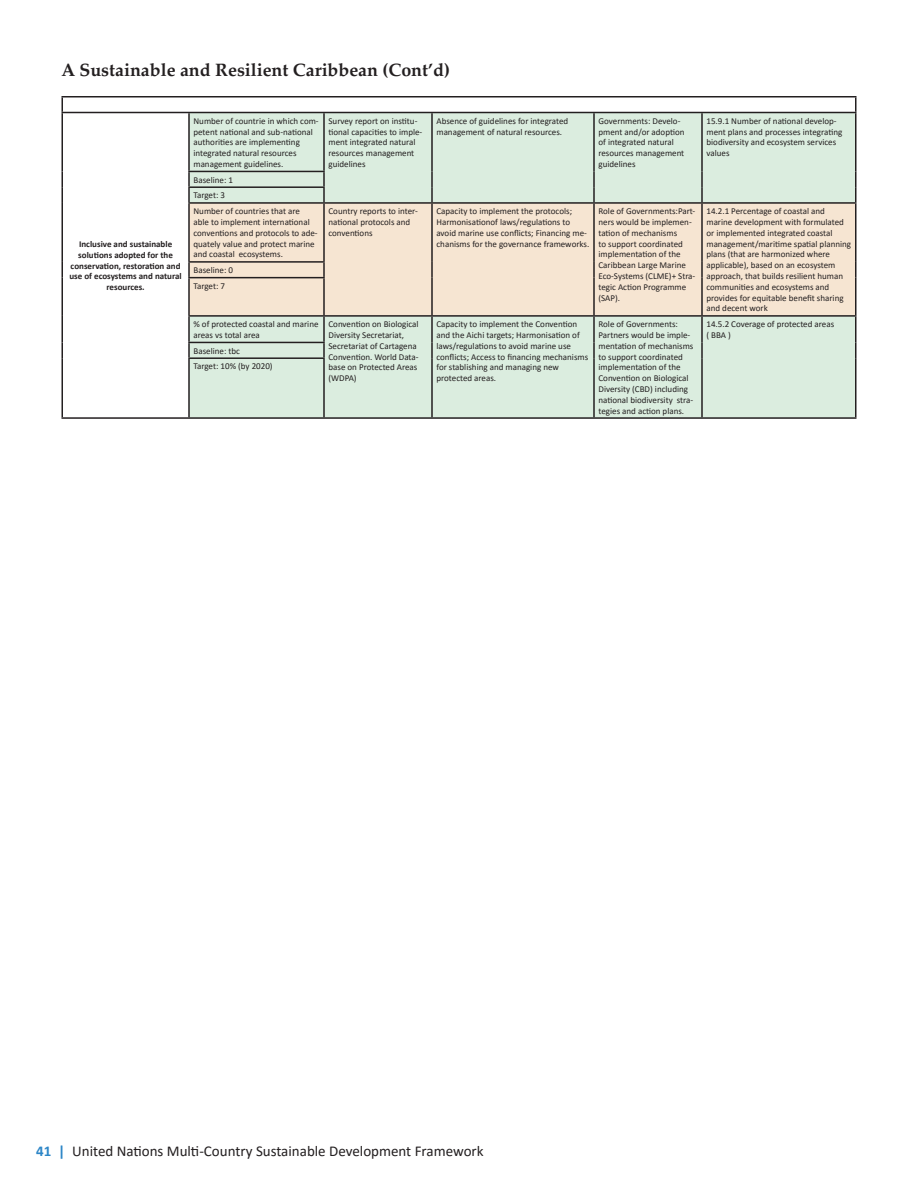
<style>
.page{position:relative;width:918px;height:1188px;background:#fff}
.page>*{position:absolute;margin:0;border:0;box-sizing:border-box;transform-origin:0 0}
.t1{font:700 18px "Palatino";color:#231f20}
.t2{font:15px "Calibri";color:#231f20}
.t3{font:9px/10.8px "Calibri";color:#231f20}
.t4{font:700 9px/10.8px "Calibri";color:#231f20;text-align:center}
.s1{font-weight:700;color:#2d86c7}
</style>
<div class="page">
<div style="left:190px;top:113px;width:665px;height:304px;background:#dbeddf"></div>
<div style="left:190px;top:204px;width:665px;height:111px;background:#f6e5d2"></div>
<hr style="left:62px;top:96px;width:127px;height:2px;background:#231f20">
<svg style="left:62px;top:98px;width:1px;height:14px"></svg>
<hr style="left:189px;top:96px;width:135px;height:2px;background:#231f20">
<hr style="left:324px;top:96px;width:108px;height:2px;background:#231f20">
<hr style="left:432px;top:96px;width:162px;height:2px;background:#231f20">
<hr style="left:594px;top:96px;width:108px;height:2px;background:#231f20">
<hr style="left:702px;top:96px;width:154px;height:2px;background:#231f20">
<svg style="left:855px;top:98px;width:1px;height:14px"></svg>
<hr style="left:62px;top:112px;width:127px;height:1px;background:#231f20">
<hr style="left:62px;top:113px;width:1px;height:58px;background:#231f20">
<hr style="left:189px;top:112px;width:135px;height:1px;background:#231f20">
<hr style="left:188px;top:113px;width:2px;height:58px;background:#231f20">
<hr style="left:324px;top:112px;width:108px;height:1px;background:#231f20">
<hr style="left:323px;top:113px;width:2px;height:58px;background:#231f20">
<hr style="left:432px;top:112px;width:162px;height:1px;background:#231f20">
<hr style="left:431px;top:113px;width:2px;height:58px;background:#231f20">
<hr style="left:594px;top:112px;width:108px;height:1px;background:#231f20">
<hr style="left:593px;top:113px;width:2px;height:58px;background:#231f20">
<hr style="left:702px;top:112px;width:154px;height:1px;background:#231f20">
<hr style="left:701px;top:113px;width:2px;height:58px;background:#231f20">
<hr style="left:855px;top:113px;width:1px;height:58px;background:#231f20">
<hr style="left:188px;top:171px;width:137px;height:1px;background:#231f20">
<svg style="left:62px;top:171px;width:1px;height:32px"></svg>
<hr style="left:188px;top:186px;width:137px;height:2px;background:#231f20">
<svg style="left:188px;top:172px;width:2px;height:30px"></svg>
<svg style="left:323px;top:172px;width:2px;height:30px"></svg>
<svg style="left:431px;top:171px;width:2px;height:31px"></svg>
<svg style="left:593px;top:171px;width:2px;height:31px"></svg>
<svg style="left:701px;top:171px;width:2px;height:31px"></svg>
<svg style="left:855px;top:171px;width:1px;height:31px"></svg>
<hr style="left:62px;top:203px;width:1px;height:59px;background:#231f20">
<hr style="left:188px;top:202px;width:136px;height:2px;background:#231f20">
<hr style="left:188px;top:204px;width:2px;height:57px;background:#231f20">
<hr style="left:324px;top:202px;width:108px;height:2px;background:#231f20">
<hr style="left:323px;top:204px;width:2px;height:57px;background:#231f20">
<hr style="left:432px;top:202px;width:162px;height:2px;background:#231f20">
<hr style="left:431px;top:204px;width:2px;height:58px;background:#231f20">
<hr style="left:594px;top:202px;width:108px;height:2px;background:#231f20">
<hr style="left:593px;top:204px;width:2px;height:58px;background:#231f20">
<hr style="left:702px;top:202px;width:154px;height:2px;background:#231f20">
<hr style="left:701px;top:204px;width:2px;height:58px;background:#231f20">
<hr style="left:855px;top:204px;width:1px;height:58px;background:#231f20">
<svg style="left:62px;top:262px;width:1px;height:16px"></svg>
<hr style="left:188px;top:261px;width:137px;height:2px;background:#231f20">
<svg style="left:188px;top:263px;width:2px;height:14px"></svg>
<svg style="left:323px;top:263px;width:2px;height:14px"></svg>
<svg style="left:431px;top:262px;width:2px;height:16px"></svg>
<svg style="left:593px;top:262px;width:2px;height:16px"></svg>
<svg style="left:701px;top:262px;width:2px;height:16px"></svg>
<svg style="left:855px;top:262px;width:1px;height:16px"></svg>
<hr style="left:62px;top:278px;width:1px;height:38px;background:#231f20">
<hr style="left:188px;top:277px;width:137px;height:1px;background:#231f20">
<hr style="left:188px;top:278px;width:2px;height:37px;background:#231f20">
<hr style="left:323px;top:278px;width:2px;height:37px;background:#231f20">
<hr style="left:431px;top:278px;width:2px;height:37px;background:#231f20">
<hr style="left:593px;top:278px;width:2px;height:37px;background:#231f20">
<hr style="left:701px;top:278px;width:2px;height:37px;background:#231f20">
<hr style="left:855px;top:278px;width:1px;height:37px;background:#231f20">
<hr style="left:188px;top:315px;width:136px;height:2px;background:#231f20">
<hr style="left:188px;top:317px;width:2px;height:25px;background:#231f20">
<hr style="left:324px;top:315px;width:108px;height:2px;background:#231f20">
<hr style="left:323px;top:317px;width:2px;height:25px;background:#231f20">
<hr style="left:432px;top:315px;width:162px;height:2px;background:#231f20">
<hr style="left:431px;top:317px;width:2px;height:25px;background:#231f20">
<hr style="left:594px;top:315px;width:108px;height:2px;background:#231f20">
<hr style="left:593px;top:317px;width:2px;height:25px;background:#231f20">
<hr style="left:702px;top:315px;width:154px;height:2px;background:#231f20">
<hr style="left:701px;top:317px;width:2px;height:25px;background:#231f20">
<svg style="left:62px;top:316px;width:1px;height:42px"></svg>
<hr style="left:188px;top:342px;width:137px;height:1px;background:#231f20">
<svg style="left:188px;top:343px;width:2px;height:14px"></svg>
<svg style="left:323px;top:343px;width:2px;height:14px"></svg>
<svg style="left:431px;top:342px;width:2px;height:16px"></svg>
<svg style="left:593px;top:342px;width:2px;height:16px"></svg>
<svg style="left:701px;top:342px;width:2px;height:16px"></svg>
<svg style="left:855px;top:317px;width:1px;height:41px"></svg>
<hr style="left:62px;top:358px;width:1px;height:59px;background:#231f20">
<hr style="left:188px;top:357px;width:137px;height:2px;background:#231f20">
<hr style="left:188px;top:359px;width:2px;height:58px;background:#231f20">
<hr style="left:323px;top:359px;width:2px;height:58px;background:#231f20">
<hr style="left:431px;top:358px;width:2px;height:59px;background:#231f20">
<hr style="left:593px;top:358px;width:2px;height:59px;background:#231f20">
<hr style="left:701px;top:358px;width:2px;height:59px;background:#231f20">
<hr style="left:855px;top:358px;width:1px;height:59px;background:#231f20">
<hr style="left:62px;top:417px;width:127px;height:2px;background:#231f20">
<hr style="left:189px;top:417px;width:135px;height:2px;background:#231f20">
<hr style="left:324px;top:417px;width:108px;height:2px;background:#231f20">
<hr style="left:432px;top:417px;width:162px;height:2px;background:#231f20">
<hr style="left:594px;top:417px;width:108px;height:2px;background:#231f20">
<hr style="left:702px;top:417px;width:154px;height:2px;background:#231f20">
<h1 class="t1" style="left:62px;top:55px;width:390px">A Sustainable and Resilient Caribbean (Cont’d)</h1>
<p class="t4" style="left:69px;top:238px;width:114px">Inclusive and sustainable solutions adopted for the conservation, restoration and use of ecosystems and natural resources.</p>
<p class="t3" style="left:193px;top:115px;width:127px">Number of countrie in which com&shy;petent national and sub-national authorities are implementing integrated natural resources management guidelines.</p>
<p class="t3" style="left:328px;top:115px;width:95px">Survey report on institu&shy;tional capacities to imple&shy;ment integrated natural resources management guidelines</p>
<p class="t3" style="left:436px;top:115px;width:133px">Absence of guidelines for integrated management of natural resources.</p>
<p class="t3" style="left:598px;top:115px;width:88px">Governments: Develo&shy;pment and/or adoption of integrated natural resources management guidelines</p>
<p class="t3" style="left:706px;top:115px;width:137px">15.9.1 Number of national develop&shy;ment plans and processes integrating biodiversity and ecosystem services values</p>
<p class="t3" style="left:193px;top:172px;width:108px;line-height:15.8px">Baseline: 1<br>Target: 3<br>Number of countries that are</p>
<p class="t3" style="left:193px;top:216px;width:126px">able to implement international conventions and protocols to ade&shy;quately value and protect marine and coastal ecosystems.</p>
<p class="t3" style="left:328px;top:206px;width:91px">Country reports to inter&shy;national protocols and conventions</p>
<p class="t3" style="left:436px;top:206px;width:154px">Capacity to implement the protocols; Harmonisationof laws/regulations to avoid marine use conflicts; Financing me&shy;chanisms for the governance frameworks.</p>
<p class="t3" style="left:598px;top:206px;width:98px">Role of Governments:Part&shy;ners would be implemen&shy;tation of mechanisms<br>to support coordinated implementation of the<br>Caribbean Large Marine<br>Eco-Systems (CLME)+ Stra&shy;tegic Action Programme (SAP).</p>
<p class="t3" style="left:706px;top:206px;width:146px">14.2.1 Percentage of coastal and marine development with formulated or implemented integrated coastal management/maritime spatial planning plans (that are harmonized where applicable), based on an ecosystem approach, that builds resilient human communities and ecosystems and provides for equitable benefit sharing and decent work</p>
<p class="t3" style="left:193px;top:262px;width:41px;line-height:15.8px">Baseline: 0<br>Target: 7</p>
<p class="t3" style="left:193px;top:319px;width:127px">% of protected coastal and marine areas vs total area</p>
<p class="t3" style="left:328px;top:319px;width:92px">Convention on Biological<br>Diversity Secretariat,<br>Secretariat of Cartagena<br>Convention. World Data&shy;base on Protected Areas (WDPA)</p>
<p class="t3" style="left:436px;top:319px;width:153px">Capacity to implement the Convention and the Aichi targets; Harmonisation of laws/regulations to avoid marine use conflicts; Access to financing mechanisms for stablishing and managing new protected areas.</p>
<p class="t3" style="left:598px;top:319px;width:97px">Role of Governments:<br>Partners would be imple&shy;mentation of mechanisms to support coordinated implementation of the<br>Convention on Biological<br>Diversity (CBD) including national biodiversity stra&shy;tegies and action plans.</p>
<p class="t3" style="left:706px;top:319px;width:129px">14.5.2 Coverage of protected areas ( BBA )</p>
<p class="t3" style="left:193px;top:343px;width:81px;line-height:15.8px">Baseline: tbc<br>Target: 10% (by 2020)</p>
<h2 class="t2" style="left:36px;top:1140px;width:449px"><span class="s1">41 |</span> United Nations Multi-Country Sustainable Development Framework</h2>
</div>
